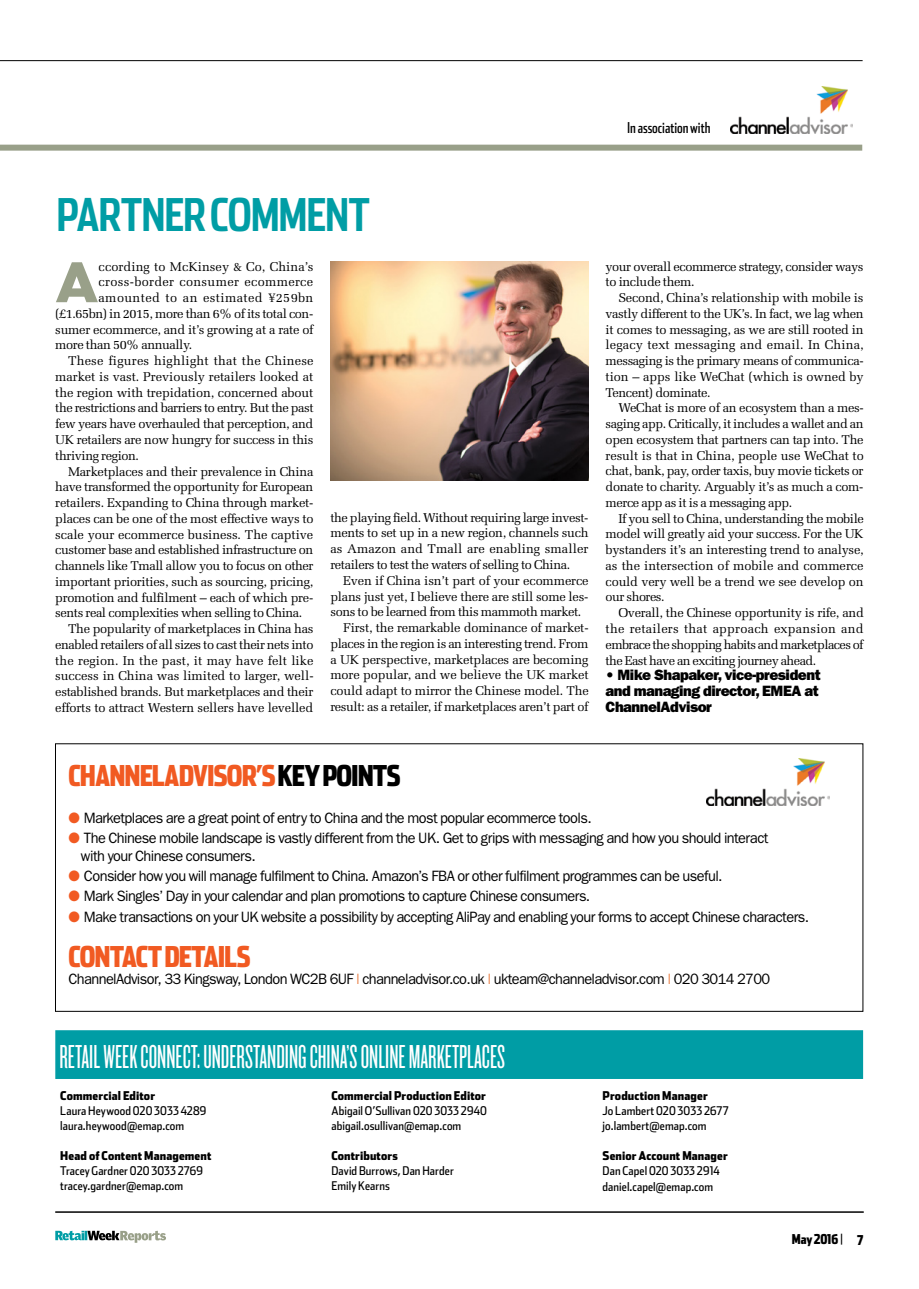
<style>
.page{position:relative;width:919px;height:1289px;background:#fff}
.page>*{position:absolute;margin:0;border:0;box-sizing:border-box;transform-origin:0 0}
.t1{font:900 53.85px "Stainless";color:#99a089}
.t2{font:700 45px "Stainless Comp";letter-spacing:-.025em;color:#009da5}
.t3{font:34.5px "Knockout 26 Junior Flywght";color:#fff}
.t4{font:900 28.5px "Stainless Comp";letter-spacing:-.035em;color:#f15a22}
.t5{font:15px/17.4px "Franklin Gothic";letter-spacing:-.04em;color:#000}
.t6{font:800 15px/15.8px "Franklin Gothic";letter-spacing:-.03em;color:#000}
.t7{font:15px "Stainless Comp";color:#000}
.t8{font:900 13.5px "Stainless Comp";letter-spacing:-.01em;color:#000}
.t9{font:12.75px/15.8px "Melior";letter-spacing:-.025em;color:#000;text-align:justify}
.t10{font:12.75px "Melior";letter-spacing:-.005em;color:#000}
.t11{font:12.75px "Melior";letter-spacing:.005em;color:#000}
.t12{font:12.75px "Melior";letter-spacing:.015em;color:#000}
.t13{font:12.75px "Melior";letter-spacing:.025em;color:#000}
.t14{font:12.75px "Melior";letter-spacing:.03em;color:#000}
.t15{font:12px/15px "Stainless Cond";letter-spacing:.005em;color:#000}
.t16{font:900 12px "Stainless Cond";letter-spacing:.005em;color:#000}
.s1{color:#000}
.s2{color:#f15a22}
.s3{color:#e66e2c}
.s4{font-weight:400}
</style>
<div class="page">
<hr style="left:55px;top:1211px;width:808px;height:1px;background:#000">
<svg style="left:55px;top:1230px;width:111px;height:12px"></svg>
<div style="left:0;top:145px;width:862px;height:6px;background:#99a089"></div>
<hr style="left:0;top:60px;width:862px;height:1px;background:#000">
<div style="left:55px;top:1030px;width:808px;height:48px;background:#009da5;border:2px solid #009da5"></div>
<img style="left:706px;top:758px;width:123px;height:47px">
<img style="left:330px;top:261px;width:258px;height:219px">
<img style="left:730px;top:86px;width:122px;height:47px">
<p class="t7" style="left:627px;top:119px;width:85px">In association with</p>
<h2 class="t2" style="left:56px;top:188px;width:315px">PARTNER COMMENT</h2>
<h1 class="t1" style="left:55px;top:248px;width:45px">A</h1>
<p class="t11" style="left:99px;top:259px;width:216px">ccording to McKinsey &amp; Co, China’s</p>
<p class="t13" style="left:99px;top:274px;width:216px">cross-border consumer ecommerce</p>
<p class="t14" style="left:99px;top:290px;width:216px">amounted to an estimated ¥259bn</p>
<p class="t9" style="left:55px;top:306px;width:259px">(£1.65bn) in 2015, more than 6% of its total con-</p>
<p class="t9" style="left:55px;top:321px;width:259px">sumer ecommerce, and it’s growing at a rate of</p>
<p class="t9" style="left:55px;top:337px;width:138px">more than 50% annually.</p>
<p class="t12" style="left:68px;top:353px;width:247px">These figures highlight that the Chinese</p>
<p class="t10" style="left:55px;top:369px;width:259px">market is vast. Previously retailers looked at</p>
<p class="t9" style="left:55px;top:384px;width:260px">the region with trepidation, concerned about</p>
<p class="t9" style="left:55px;top:400px;width:260px">the restrictions and barriers to entry. But the past</p>
<p class="t9" style="left:55px;top:416px;width:259px">few years have overhauled that perception, and</p>
<p class="t9" style="left:55px;top:432px;width:259px">UK retailers are now hungry for success in this</p>
<p class="t9" style="left:55px;top:447px;width:85px">thriving region.</p>
<p class="t9" style="left:68px;top:463px;width:247px">Marketplaces and their prevalence in China</p>
<p class="t9" style="left:55px;top:479px;width:259px">have transformed the opportunity for European</p>
<p class="t9" style="left:55px;top:495px;width:260px">retailers. Expanding to China through market-</p>
<p class="t9" style="left:55px;top:510px;width:260px">places can be one of the most effective ways to</p>
<p class="t10" style="left:55px;top:526px;width:259px">scale your ecommerce business. The captive</p>
<p class="t9" style="left:55px;top:542px;width:259px">customer base and established infrastructure on</p>
<p class="t9" style="left:55px;top:558px;width:260px">channels like Tmall allow you to focus on other</p>
<p class="t9" style="left:55px;top:573px;width:259px">important priorities, such as sourcing, pricing,</p>
<p class="t9" style="left:55px;top:589px;width:259px">promotion and fulfilment – each of which pre-</p>
<p class="t9" style="left:55px;top:605px;width:249px">sents real complexities when selling to China.</p>
<p class="t9" style="left:68px;top:621px;width:247px">The popularity of marketplaces in China has</p>
<p class="t9" style="left:55px;top:636px;width:260px">enabled retailers of all sizes to cast their nets into</p>
<p class="t11" style="left:55px;top:652px;width:259px">the region. In the past, it may have felt like</p>
<p class="t10" style="left:55px;top:668px;width:260px">success in China was limited to larger, well-</p>
<p class="t9" style="left:55px;top:684px;width:259px">established brands. But marketplaces and their</p>
<p class="t9" style="left:55px;top:699px;width:259px">efforts to attract Western sellers have levelled</p>
<p class="t9" style="left:330px;top:509px;width:260px">the playing field. Without requiring large invest&shy;ments to set up in a new region, channels such as Amazon and Tmall are enabling smaller retailers to test the waters of selling to China.</p>
<p class="t9" style="left:343px;top:572px;width:247px">Even if China isn’t part of your ecommerce</p>
<p class="t9" style="left:330px;top:588px;width:259px">plans just yet, I believe there are still some les-</p>
<p class="t9" style="left:330px;top:604px;width:252px">sons to be learned from this mammoth market.</p>
<p class="t9" style="left:343px;top:620px;width:247px">First, the remarkable dominance of market-</p>
<p class="t9" style="left:330px;top:635px;width:259px">places in the region is an interesting trend. From</p>
<p class="t9" style="left:330px;top:651px;width:259px">a UK perspective, marketplaces are becoming</p>
<p class="t9" style="left:330px;top:667px;width:260px">more popular, and we believe the UK market</p>
<p class="t9" style="left:330px;top:683px;width:260px">could adapt to mirror the Chinese model. The</p>
<p class="t9" style="left:330px;top:698px;width:259px">result: as a retailer, if marketplaces aren’t part of</p>
<p class="t9" style="left:605px;top:258px;width:259px">your overall ecommerce strategy, consider ways to include them.</p>
<p class="t9" style="left:605px;top:290px;width:260px;text-indent:13px">Second, China’s relationship with mobile is vastly different to the UK’s. In fact, we lag when it comes to messaging, as we are still rooted in legacy text messaging and email. In China, messaging is the primary means of communica&shy;tion – apps like WeChat (which is owned by Tencent) dominate.</p>
<p class="t9" style="left:605px;top:400px;width:260px;text-indent:13px">WeChat is more of an ecosystem than a mes&shy;saging app. Critically, it includes a wallet and an open ecosystem that partners can tap into. The result is that in China, people use WeChat to chat, bank, pay, order taxis, buy movie tickets or donate to charity. Arguably it’s as much a com&shy;merce app as it is a messaging app.</p>
<p class="t9" style="left:605px;top:510px;width:260px;text-indent:13px">If you sell to China, understanding the mobile model will greatly aid your success. For the UK bystanders it’s an interesting trend to analyse, as the intersection of mobile and commerce could very well be a trend we see develop on our shores.</p>
<p class="t9" style="left:605px;top:605px;width:260px;text-indent:13px">Overall, the Chinese opportunity is rife, and the retailers that approach expansion and embrace the shopping habits and marketplaces of the East have an exciting journey ahead.</p>
<p class="t6" style="left:605px;top:667px;width:217px">• Mike Shapaker, vice-president and managing director, EMEA at<br>ChannelAdvisor</p>
<h3 class="t4" style="left:68px;top:758px;width:334px">CHANNELADVISOR’S <span class="s1">KEY POINTS</span></h3>
<p class="t5" style="left:68px;top:809px;width:525px"><span class="s2">●</span> Marketplaces are a great point of entry to China and the most popular ecommerce tools.</p>
<p class="t5" style="left:81px;top:829px;width:689px;text-indent:-12px"><span class="s2">●</span> The Chinese mobile landscape is vastly different from the UK. Get to grips with messaging and how you should interact with your Chinese consumers.</p>
<p class="t5" style="left:68px;top:867px;width:655px"><span class="s2">●</span> Consider how you will manage fulfilment to China. Amazon’s FBA or other fulfilment programmes can be useful.</p>
<p class="t5" style="left:68px;top:887px;width:523px"><span class="s2">●</span> Mark Singles’ Day in your calendar and plan promotions to capture Chinese consumers.</p>
<p class="t5" style="left:68px;top:907px;width:742px"><span class="s2">●</span> Make transactions on your UK website a possibility by accepting AliPay and enabling your forms to accept Chinese characters.</p>
<h3 class="t4" style="left:68px;top:938px;width:184px">CONTACT DETAILS</h3>
<p class="t5" style="left:68px;top:969px;width:703px">ChannelAdvisor, 33 Kingsway, London WC2B 6UF <span class="s3">|</span> channeladvisor.co.uk <span class="s3">|</span> ukteam@channeladvisor.com <span class="s3">|</span> 020 3014 2700</p>
<h3 class="t3" style="left:59px;top:1037px;width:447px">RETAIL WEEK CONNECT: UNDERSTANDING CHINA’S ONLINE MARKETPLACES</h3>
<p class="t16" style="left:60px;top:1087px;width:96px">Commercial Editor</p>
<p class="t15" style="left:60px;top:1102px;width:147px">Laura Heywood 020 3033 4289 laura.heywood@emap.com</p>
<p class="t16" style="left:60px;top:1147px;width:152px">Head of Content Management</p>
<p class="t15" style="left:60px;top:1162px;width:144px">Tracey Gardner 020 3033 2769 tracey.gardner@emap.com</p>
<p class="t16" style="left:331px;top:1087px;width:156px">Commercial Production Editor</p>
<p class="t15" style="left:331px;top:1102px;width:157px">Abigail O’Sullivan 020 3033 2940 abigail.osullivan@emap.com</p>
<p class="t16" style="left:331px;top:1147px;width:68px">Contributors</p>
<p class="t15" style="left:331px;top:1162px;width:124px">David Burrows, Dan Harder<br>Emily Kearns</p>
<p class="t16" style="left:602px;top:1087px;width:107px">Production Manager</p>
<p class="t15" style="left:602px;top:1102px;width:127px">Jo Lambert 020 3033 2677 jo.lambert@emap.com</p>
<p class="t16" style="left:602px;top:1147px;width:127px">Senior Account Manager</p>
<p class="t15" style="left:602px;top:1162px;width:119px;line-height:15.8px">Dan Capel 020 3033 2914 daniel.capel@emap.com</p>
<p class="t8" style="left:791px;top:1231px;width:73px">MAY 2016 <span class="s4">|</span> 7</p>
</div>
